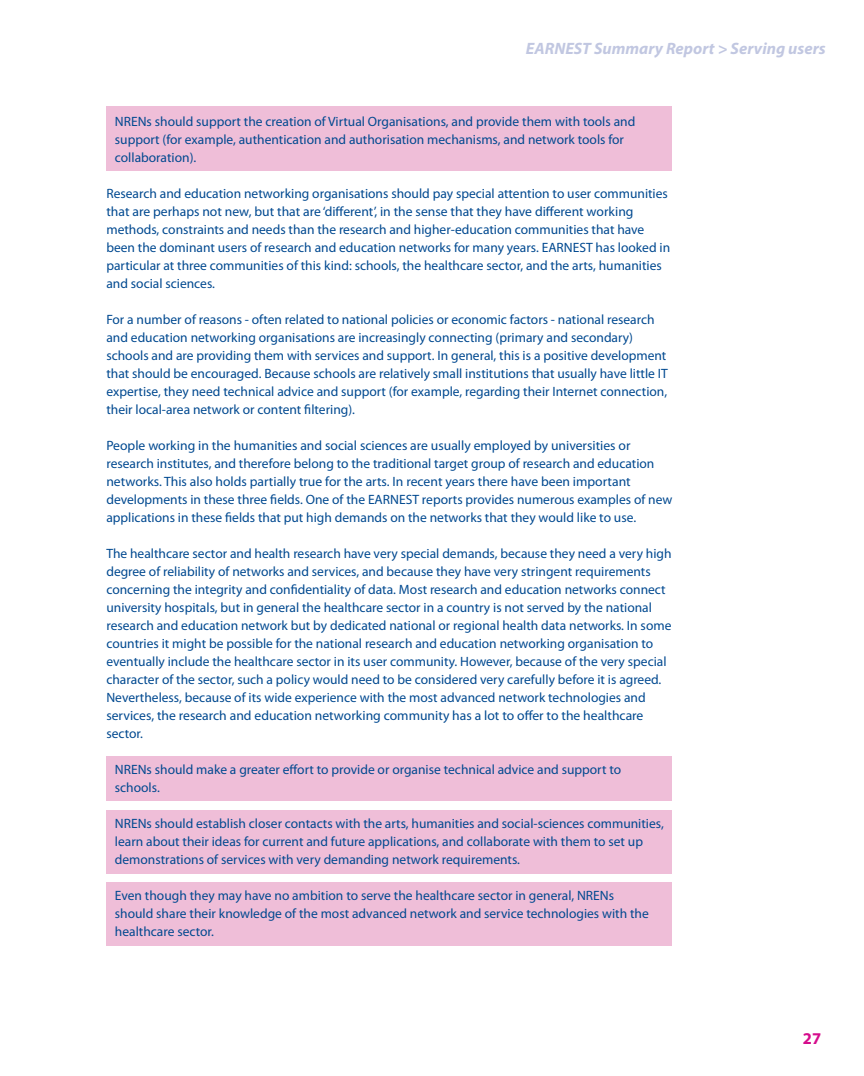
<style>
.page{position:relative;width:864px;height:1076px;background:#fff}
.page>*{position:absolute;margin:0;border:0;box-sizing:border-box;transform-origin:0 0}
.t1{font:italic 700 16.5px "Myriad Pro";color:#c1c7e1}
.t2{font:700 16.5px "Myriad Pro";color:#d50d8c}
.t3{font:13.5px/18px "Myriad Pro";color:#014990}
</style>
<div class="page">
<div style="left:107px;top:882px;width:564px;height:64px;background:#efbed8"></div>
<div style="left:107px;top:810px;width:564px;height:64px;background:#efbed8"></div>
<div style="left:107px;top:756px;width:564px;height:44px;background:#efbed8"></div>
<div style="left:107px;top:107px;width:564px;height:64px;background:#efbed8"></div>
<p class="t1" style="left:525px;top:38px;width:301px">EARNEST Summary Report &gt; Serving users</p>
<p class="t3" style="left:115px;top:112px;width:521px">NRENs should support the creation of Virtual Organisations, and provide them with tools and support (for example, authentication and authorisation mechanisms, and network tools for collaboration).</p>
<p class="t3" style="left:106px;top:184px;width:565px">Research and education networking organisations should pay special attention to user communities that are perhaps not new, but that are ‘different’, in the sense that they have different working methods, constraints and needs than the research and higher-education communities that have been the dominant users of research and education networks for many years. EARNEST has looked in particular at three communities of this kind: schools, the healthcare sector, and the arts, humanities and social sciences.</p>
<p class="t3" style="left:106px;top:310px;width:562px">For a number of reasons - often related to national policies or economic factors - national research and education networking organisations are increasingly connecting (primary and secondary) schools and are providing them with services and support. In general, this is a positive development that should be encouraged. Because schools are relatively small institutions that usually have little IT expertise, they need technical advice and support (for example, regarding their Internet connection, their local-area network or content filtering).</p>
<p class="t3" style="left:106px;top:436px;width:567px">People working in the humanities and social sciences are usually employed by universities or research institutes, and therefore belong to the traditional target group of research and education networks. This also holds partially true for the arts. In recent years there have been important developments in these three fields. One of the EARNEST reports provides numerous examples of new applications in these fields that put high demands on the networks that they would like to use.</p>
<p class="t3" style="left:106px;top:544px;width:566px">The healthcare sector and health research have very special demands, because they need a very high degree of reliability of networks and services, and because they have very stringent requirements concerning the integrity and confidentiality of data. Most research and education networks connect university hospitals, but in general the healthcare sector in a country is not served by the national research and education network but by dedicated national or regional health data networks. In some countries it might be possible for the national research and education networking organisation to eventually include the healthcare sector in its user community. However, because of the very special character of the sector, such a policy would need to be considered very carefully before it is agreed.<br>Nevertheless, because of its wide experience with the most advanced network technologies and services, the research and education networking community has a lot to offer to the healthcare sector.</p>
<p class="t3" style="left:115px;top:760px;width:507px">NRENs should make a greater effort to provide or organise technical advice and support to schools.</p>
<p class="t3" style="left:115px;top:814px;width:550px">NRENs should establish closer contacts with the arts, humanities and social-sciences communities, learn about their ideas for current and future applications, and collaborate with them to set up demonstrations of services with very demanding network requirements.</p>
<p class="t3" style="left:115px;top:886px;width:535px">Even though they may have no ambition to serve the healthcare sector in general, NRENs should share their knowledge of the most advanced network and service technologies with the healthcare sector.</p>
<p class="t2" style="left:802px;top:1028px;width:20px">27</p>
</div>
